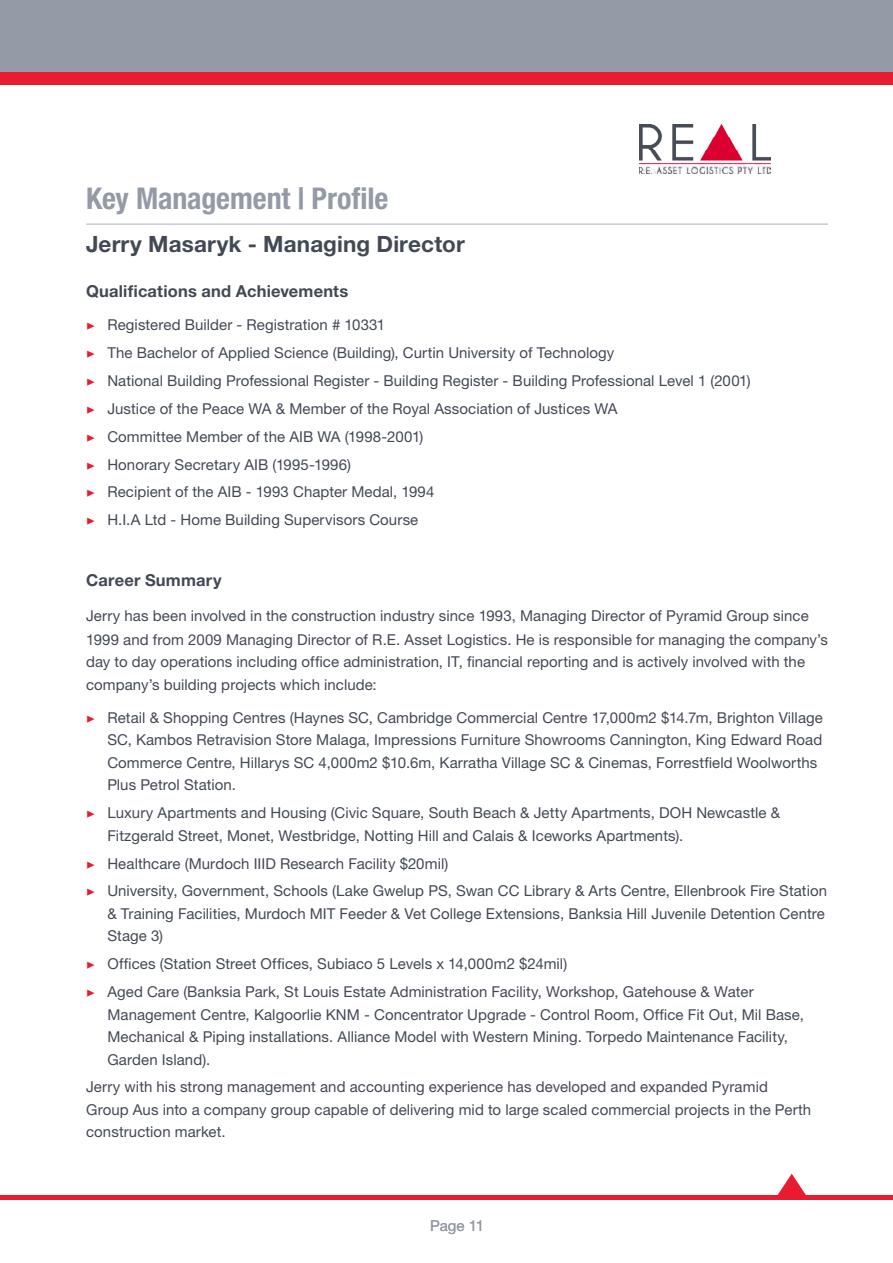
<style>
.page{position:relative;width:893px;height:1263px;background:#fff}
.page>*{position:absolute;margin:0;border:0;box-sizing:border-box;transform-origin:0 0}
.Heading1{font:700 condensed 30px "Helvetica Neue LT Std";letter-spacing:-.005em;color:#959ba6}
.Heading2{font:700 22.5px "Helvetica Neue LT Std";letter-spacing:.005em;color:#434954}
.Heading2-2{font:700 16.5px "Helvetica Neue LT Std";letter-spacing:.01em;color:#434954}
.Bullet_List{font:15px/22.5px "Helvetica Neue LT Std";letter-spacing:.005em;color:#434954}
.Heading2-3{font:15px/24px "Helvetica Neue LT Std";letter-spacing:.005em;color:#434954}
.Feature_Box{font:15px "Helvetica Neue LT Std";letter-spacing:-.005em;color:#959ba6}
.s1{font-family:"Minion Pro";color:#e91b30}
</style>
<div class="page">
<div style="left:0;top:0;width:893px;height:72px;background:#959ba6"></div>
<div style="left:0;top:72px;width:893px;height:13px;background:#e91b30"></div>
<hr style="left:0;top:1195px;width:893px;height:4px;background:#e91b30">
<svg style="left:777px;top:1174px;width:29px;height:21px"></svg>
<hr style="left:86px;top:223px;width:742px;height:2px;background:#c6cbd1">
<img style="left:640px;top:124px;width:131px;height:49px">
<p class="Heading1" style="left:86px;top:180px;width:304px">Key Management | Profile</p>
<p class="Heading2" style="left:86px;top:230px;width:380px">Jerry Masaryk - Managing Director</p>
<p class="Heading2-2" style="left:86px;top:281px;width:264px">Qualifications and Achievements</p>
<p class="Bullet_List" style="left:86px;top:314px;width:301px"><span class="s1">▶</span> Registered Builder - Registration # 10331</p>
<p class="Bullet_List" style="left:86px;top:341px;width:530px"><span class="s1">▶</span> The Bachelor of Applied Science (Building), Curtin University of Technology</p>
<p class="Bullet_List" style="left:86px;top:369px;width:666px"><span class="s1">▶</span> National Building Professional Register - Building Register - Building Professional Level 1 (2001)</p>
<p class="Bullet_List" style="left:86px;top:397px;width:533px"><span class="s1">▶</span> Justice of the Peace WA &amp; Member of the Royal Association of Justices WA</p>
<p class="Bullet_List" style="left:86px;top:425px;width:339px"><span class="s1">▶</span> Committee Member of the AIB WA (1998-2001)</p>
<p class="Bullet_List" style="left:86px;top:453px;width:266px"><span class="s1">▶</span> Honorary Secretary AIB (1995-1996)</p>
<p class="Bullet_List" style="left:86px;top:481px;width:350px"><span class="s1">▶</span> Recipient of the AIB - 1993 Chapter Medal, 1994</p>
<p class="Bullet_List" style="left:86px;top:508px;width:334px"><span class="s1">▶</span> H.I.A Ltd - Home Building Supervisors Course</p>
<p class="Heading2-2" style="left:86px;top:570px;width:137px">Career Summary</p>
<p class="Heading2-3" style="left:86px;top:603px;width:743px">Jerry has been involved in the construction industry since 1993, Managing Director of Pyramid Group since<br>1999 and from 2009 Managing Director of R.E. Asset Logistics. He is responsible for managing the company’s</p>
<p class="Heading2-3" style="left:86px;top:650px;width:720px;line-height:22.5px">day to day operations including office administration, IT, financial reporting and is actively involved with the company’s building projects which include:</p>
<p class="Bullet_List" style="left:107px;top:706px;width:717px;text-indent:-21px"><span class="s1">▶</span> Retail &amp; Shopping Centres (Haynes SC, Cambridge Commercial Centre 17,000m2 $14.7m, Brighton Village SC, Kambos Retravision Store Malaga, Impressions Furniture Showrooms Cannington, King Edward Road Commerce Centre, Hillarys SC 4,000m2 $10.6m, Karratha Village SC &amp; Cinemas, Forrestfield Woolworths Plus Petrol Station.</p>
<p class="Bullet_List" style="left:107px;top:801px;width:674px;text-indent:-21px"><span class="s1">▶</span> Luxury Apartments and Housing (Civic Square, South Beach &amp; Jetty Apartments, DOH Newcastle &amp;<br>Fitzgerald Street, Monet, Westbridge, Notting Hill and Calais &amp; Iceworks Apartments).</p>
<p class="Bullet_List" style="left:86px;top:852px;width:364px"><span class="s1">▶</span> Healthcare (Murdoch IIID Research Facility $20mil)</p>
<p class="Bullet_List" style="left:107px;top:879px;width:721px;text-indent:-21px"><span class="s1">▶</span> University, Government, Schools (Lake Gwelup PS, Swan CC Library &amp; Arts Centre, Ellenbrook Fire Station &amp; Training Facilities, Murdoch MIT Feeder &amp; Vet College Extensions, Banksia Hill Juvenile Detention Centre<br>Stage 3)</p>
<p class="Bullet_List" style="left:86px;top:952px;width:483px"><span class="s1">▶</span> Offices (Station Street Offices, Subiaco 5 Levels x 14,000m2 $24mil)</p>
<p class="Bullet_List" style="left:107px;top:980px;width:698px;text-indent:-21px"><span class="s1">▶</span> Aged Care (Banksia Park, St Louis Estate Administration Facility, Workshop, Gatehouse &amp; Water Management Centre, Kalgoorlie KNM - Concentrator Upgrade - Control Room, Office Fit Out, Mil Base, Mechanical &amp; Piping installations. Alliance Model with Western Mining. Torpedo Maintenance Facility, Garden Island).</p>
<p class="Bullet_List" style="left:86px;top:1075px;width:727px">Jerry with his strong management and accounting experience has developed and expanded Pyramid<br>Group Aus into a company group capable of delivering mid to large scaled commercial projects in the Perth construction market.</p>
<p class="Feature_Box" style="left:430px;top:1217px;width:55px">Page 11</p>
</div>
